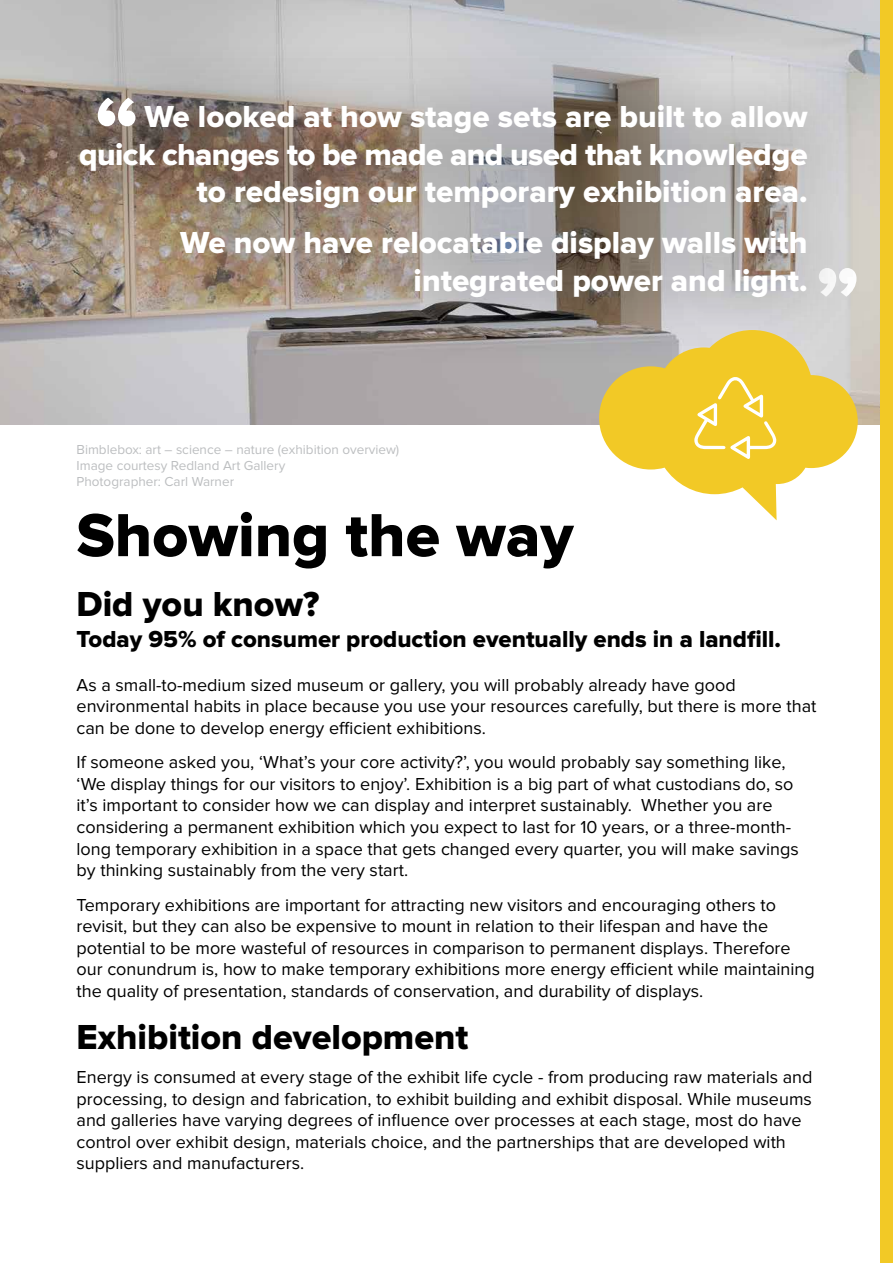
<style>
.page{position:relative;width:893px;height:1263px;background:#fff}
.page>*{position:absolute;margin:0;border:0;box-sizing:border-box;transform-origin:0 0}
.t1{font:90px "Proxima Nova Extrabld";color:#fff}
.t2{font:63px "Proxima Nova Extrabld";color:#000}
.t3{font:36px "Proxima Nova Extrabld";color:#000}
.t4{font:31.5px/37.8px "Proxima Nova Extrabld";color:#fff;text-align:right}
.t5{font:24px "Proxima Nova Extrabld";color:#000}
.t6{font:18px/21.6px "Proxima Nova";color:#000}
.t7{font:13.5px/16.2px "Proxima Nova";color:#bcbec0}
</style>
<div class="page">
<img style="left:0;top:0;width:880px;height:424px">
<div style="left:20px;top:41px;width:856px;height:325px;background:#000;opacity:.75"></div>
<svg style="left:599px;top:330px;width:259px;height:190px;fill:#f2c926"></svg>
<svg style="left:694px;top:377px;width:82px;height:82px;background:#f4d148"></svg>
<div style="left:880px;top:0;width:13px;height:1263px;background:#f2c926"></div>
<h1 class="t1" style="left:95px;top:87px;width:46px">“</h1>
<h3 class="t4" style="left:79px;top:99px;width:730px">We looked at how stage sets are built to allow quick changes to be made and used that knowledge to redesign our temporary exhibition area.</h3>
<h3 class="t4" style="left:180px;top:225px;width:629px">We now have relocatable display walls with integrated power and light.</h3>
<h1 class="t1" style="left:859px;top:307px;width:46px;rotate:-180deg">“</h1>
<p class="t7" style="left:77px;top:442px;width:324px">Bimblebox: art – science – nature (exhibition overview)<br>Image courtesy Redland Art Gallery<br>Photographer: Carl Warner</p>
<h2 class="t2" style="left:77px;top:506px;width:498px">Showing the way</h2>
<h3 class="t3" style="left:77px;top:588px;width:244px">Did you know?</h3>
<h3 class="t5" style="left:77px;top:628px;width:706px">Today 95% of consumer production eventually ends in a landfill.</h3>
<p class="t6" style="left:77px;top:674px;width:741px">As a small-to-medium sized museum or gallery, you will probably already have good environmental habits in place because you use your resources carefully, but there is more that can be done to develop energy efficient exhibitions.</p>
<p class="t6" style="left:77px;top:752px;width:724px">If someone asked you, ‘What’s your core activity?’, you would probably say something like, ‘We display things for our visitors to enjoy’. Exhibition is a big part of what custodians do, so it’s important to consider how we can display and interpret sustainably. Whether you are considering a permanent exhibition which you expect to last for 10 years, or a three-month&shy;long temporary exhibition in a space that gets changed every quarter, you will make savings by thinking sustainably from the very start.</p>
<p class="t6" style="left:77px;top:894px;width:740px">Temporary exhibitions are important for attracting new visitors and encouraging others to revisit, but they can also be expensive to mount in relation to their lifespan and have the potential to be more wasteful of resources in comparison to permanent displays. Therefore our conundrum is, how to make temporary exhibitions more energy efficient while maintaining the quality of presentation, standards of conservation, and durability of displays.</p>
<h3 class="t3" style="left:77px;top:1020px;width:393px">Exhibition development</h3>
<p class="t6" style="left:77px;top:1067px;width:737px">Energy is consumed at every stage of the exhibit life cycle - from producing raw materials and processing, to design and fabrication, to exhibit building and exhibit disposal. While museums and galleries have varying degrees of influence over processes at each stage, most do have control over exhibit design, materials choice, and the partnerships that are developed with suppliers and manufacturers.</p>
</div>
